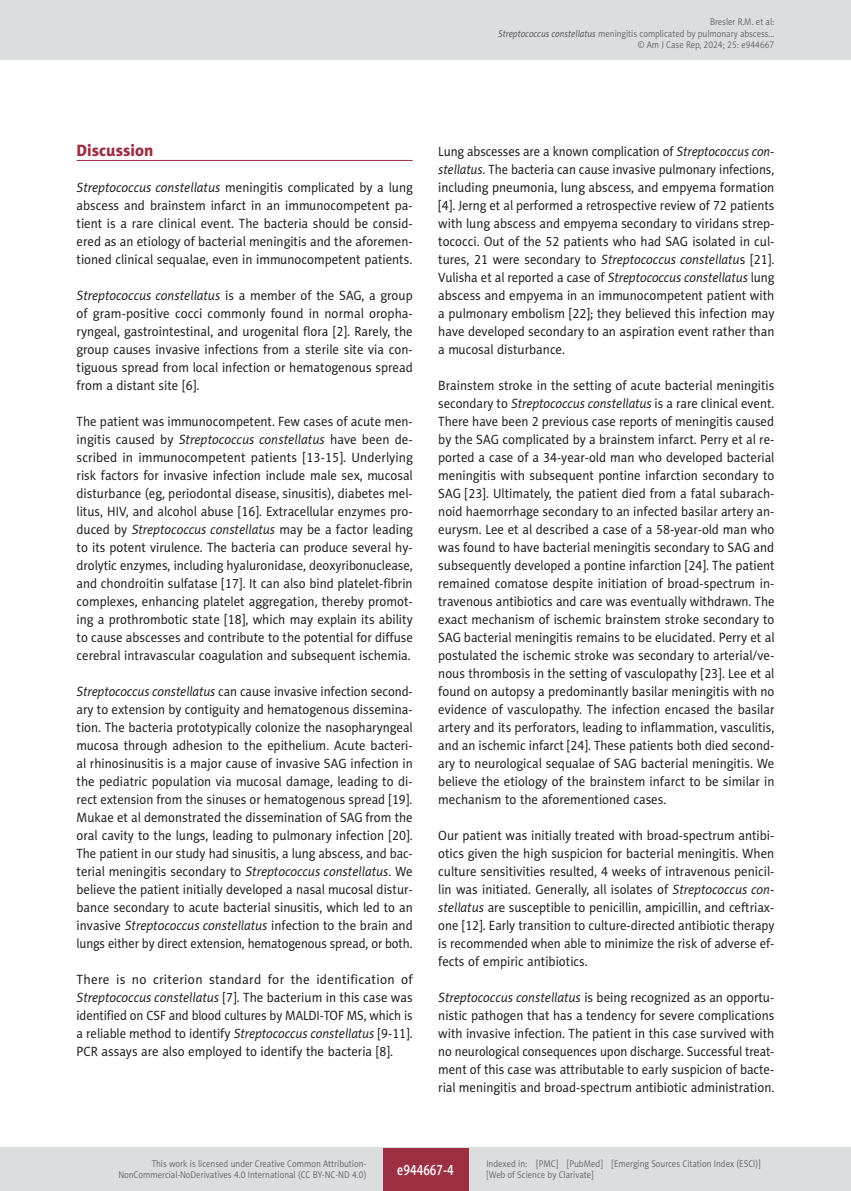
<style>
.page{position:relative;width:851px;height:1191px;background:#fff}
.page>*{position:absolute;margin:0;border:0;box-sizing:border-box;transform-origin:0 0}
.AJCR_Headline_1{font:16.5px "Naomi Sans EFN Heavy";color:#9d2f42}
.t1{font:15px "Naomi Sans EFN Medium";color:#fff;scale:.8 1}
.AJCR_Body{font:13.5px/18px "Naomi Sans EFN";color:#231f20;text-align:justify;scale:.95 1}
.AJCR_Body-2{font:13.5px/18px "Naomi Sans EFN";color:#231f20;text-align:justify;scale:.94 1}
.AJCR_Body-3{font:13.5px/18px "Naomi Sans EFN";color:#231f20;text-align:justify;scale:.93 1}
.AJCR_Body-4{font:13.5px/18px "Naomi Sans EFN";color:#231f20;text-align:justify}
.t2{font:9.75px/11.2px "Naomi Sans EFN Light";color:#57585a;text-align:right;scale:.9 1}
.s1{font-family:"Naomi Sans EFN";font-style:italic}
.s2{font-style:italic}
</style>
<div class="page">
<hr style="left:77px;top:160px;width:335px;height:1px;background:#9d2f42">
<div style="left:0;top:0;width:850px;height:60px;background:#dcdddf"></div>
<hr style="left:850px;top:0;width:1px;height:60px;background:#dcdddf">
<div style="left:0;top:1148px;width:850px;height:43px;background:#dcdddf"></div>
<div style="left:383px;top:1147px;width:85px;height:43px;background:#9d2f42"></div>
<p class="t2" style="left:498px;top:16px;width:308px">Bresler R.M. et al:<br><span class="s1">Streptococcus constellatus</span> meningitis complicated by pulmonary abscess… © Am J Case Rep, 2024; 25: e944667</p>
<p class="AJCR_Headline_1" style="left:77px;top:140px;width:78px">Discussion</p>
<p class="AJCR_Body" style="left:77px;top:178px;width:355px"><span class="s2">Streptococcus constellatus</span> meningitis complicated by a lung abscess and brainstem infarct in an immunocompetent pa&shy;tient is a rare clinical event. The bacteria should be consid&shy;ered as an etiology of bacterial meningitis and the aforemen&shy;tioned clinical sequalae, even in immunocompetent patients.</p>
<p class="AJCR_Body" style="left:77px;top:286px;width:355px"><span class="s2">Streptococcus constellatus</span> is a member of the SAG, a group of gram-positive cocci commonly found in normal oropha&shy;ryngeal, gastrointestinal, and urogenital flora [2]. Rarely, the group causes invasive infections from a sterile site via con&shy;tiguous spread from local infection or hematogenous spread from a distant site [6].</p>
<p class="AJCR_Body" style="left:77px;top:412px;width:355px">The patient was immunocompetent. Few cases of acute men&shy;ingitis caused by <span class="s2">Streptococcus constellatus</span> have been de&shy;scribed in immunocompetent patients [13-15]. Underlying risk factors for invasive infection include male sex, mucosal disturbance (eg, periodontal disease, sinusitis), diabetes mel&shy;litus, HIV, and alcohol abuse [16]. Extracellular enzymes pro&shy;duced by <span class="s2">Streptococcus constellatus</span> may be a factor leading to its potent virulence. The bacteria can produce several hy&shy;drolytic enzymes, including hyaluronidase, deoxyribonuclease, and chondroitin sulfatase [17]. It can also bind platelet-fibrin complexes, enhancing platelet aggregation, thereby promot&shy;ing a prothrombotic state [18], which may explain its ability to cause abscesses and contribute to the potential for diffuse cerebral intravascular coagulation and subsequent ischemia.</p>
<p class="AJCR_Body-2" style="left:77px;top:682px;width:359px"><span class="s2">Streptococcus constellatus</span> can cause invasive infection second&shy;ary to extension by contiguity and hematogenous dissemina&shy;tion. The bacteria prototypically colonize the nasopharyngeal mucosa through adhesion to the epithelium. Acute bacteri&shy;al rhinosinusitis is a major cause of invasive SAG infection in the pediatric population via mucosal damage, leading to di&shy;rect extension from the sinuses or hematogenous spread [19].<br>Mukae et al demonstrated the dissemination of SAG from the oral cavity to the lungs, leading to pulmonary infection [20].<br>The patient in our study had sinusitis, a lung abscess, and bac&shy;terial meningitis secondary to <span class="s2">Streptococcus constellatus</span>. We believe the patient initially developed a nasal mucosal distur&shy;bance secondary to acute bacterial sinusitis, which led to an invasive <span class="s2">Streptococcus constellatus</span> infection to the brain and lungs either by direct extension, hematogenous spread, or both.</p>
<p class="AJCR_Body-4" style="left:77px;top:970px;width:338px">There is no criterion standard for the identification of <span class="s2">Streptococcus constellatus</span> [7]. The bacterium in this case was identified on CSF and blood cultures by MALDI-TOF MS, which is a reliable method to identify <span class="s2">Streptococcus constellatus</span> [9-11].<br>PCR assays are also employed to identify the bacteria [8].</p>
<p class="AJCR_Body-3" style="left:438px;top:142px;width:363px">Lung abscesses are a known complication of <span class="s2">Streptococcus con&shy;stellatus</span>. The bacteria can cause invasive pulmonary infections, including pneumonia, lung abscess, and empyema formation [4]. Jerng et al performed a retrospective review of 72 patients with lung abscess and empyema secondary to viridans strep&shy;tococci. Out of the 52 patients who had SAG isolated in cul&shy;tures, 21 were secondary to <span class="s2">Streptococcus constellatu</span>s [21].<br>Vulisha et al reported a case of <span class="s2">Streptococcus constellatus</span> lung abscess and empyema in an immunocompetent patient with a pulmonary embolism [22]; they believed this infection may have developed secondary to an aspiration event rather than a mucosal disturbance.</p>
<p class="AJCR_Body" style="left:438px;top:376px;width:355px">Brainstem stroke in the setting of acute bacterial meningitis secondary to <span class="s2">Streptococcus constellatus</span> is a rare clinical event.<br>There have been 2 previous case reports of meningitis caused by the SAG complicated by a brainstem infarct. Perry et al re&shy;ported a case of a 34-year-old man who developed bacterial meningitis with subsequent pontine infarction secondary to SAG [23]. Ultimately, the patient died from a fatal subarach&shy;noid haemorrhage secondary to an infected basilar artery an&shy;eurysm. Lee et al described a case of a 58-year-old man who was found to have bacterial meningitis secondary to SAG and subsequently developed a pontine infarction [24]. The patient remained comatose despite initiation of broad-spectrum in&shy;travenous antibiotics and care was eventually withdrawn. The exact mechanism of ischemic brainstem stroke secondary to SAG bacterial meningitis remains to be elucidated. Perry et al postulated the ischemic stroke was secondary to arterial/ve&shy;nous thrombosis in the setting of vasculopathy [23]. Lee et al found on autopsy a predominantly basilar meningitis with no evidence of vasculopathy. The infection encased the basilar artery and its perforators, leading to inflammation, vasculitis, and an ischemic infarct [24]. These patients both died second&shy;ary to neurological sequalae of SAG bacterial meningitis. We believe the etiology of the brainstem infarct to be similar in mechanism to the aforementioned cases.</p>
<p class="AJCR_Body" style="left:438px;top:826px;width:355px">Our patient was initially treated with broad-spectrum antibi&shy;otics given the high suspicion for bacterial meningitis. When culture sensitivities resulted, 4 weeks of intravenous penicil&shy;lin was initiated. Generally, all isolates of <span class="s2">Streptococcus con&shy;stellatus</span> are susceptible to penicillin, ampicillin, and ceftriax&shy;one [12]. Early transition to culture-directed antibiotic therapy is recommended when able to minimize the risk of adverse ef&shy;fects of empiric antibiotics.</p>
<p class="AJCR_Body" style="left:438px;top:988px;width:355px"><span class="s2">Streptococcus constellatus</span> is being recognized as an opportu&shy;nistic pathogen that has a tendency for severe complications with invasive infection. The patient in this case survived with no neurological consequences upon discharge. Successful treat&shy;ment of this case was attributable to early suspicion of bacte&shy;rial meningitis and broad-spectrum antibiotic administration.</p>
<p class="t2" style="left:118px;top:1158px;width:277px">This work is licensed under Creative Common Attribution-<br>NonCommercial-NoDerivatives 4.0 International (CC BY-NC-ND 4.0)</p>
<p class="t1" style="left:397px;top:1160px;width:72px">e944667-4</p>
<p class="t2" style="left:486px;top:1158px;width:306px;text-align:left">Indexed in: [PMC] [PubMed] [Emerging Sources Citation Index (ESCI)] [Web of Science by Clarivate]</p>
</div>
